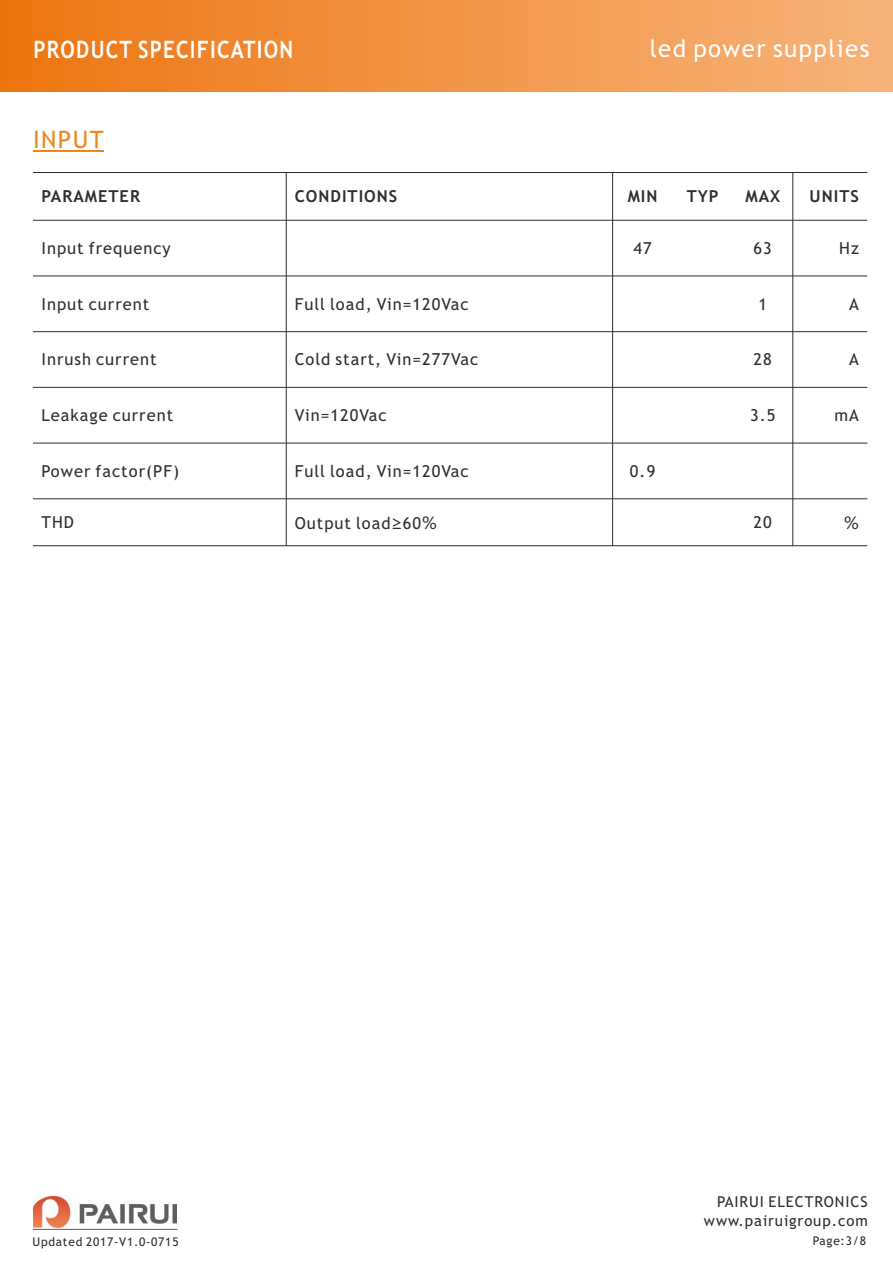
<style>
.page{position:relative;width:893px;height:1263px;background:#fff}
.page>*{position:absolute;margin:0;border:0;box-sizing:border-box;transform-origin:0 0}
.t1{font:700 24px "Trebuchet MS";letter-spacing:.06em;color:#fff;scale:.86 1}
.t2{font:24px "Trebuchet MS";letter-spacing:.06em;color:#fff}
.t3{font:24px "Trebuchet MS";letter-spacing:.06em;color:#f0861b}
.t4{font:16.5px "Trebuchet MS";letter-spacing:.06em;color:#332d2b}
.t5{font:700 16.5px "Trebuchet MS";letter-spacing:.06em;color:#332d2b}
.t6{font:16.5px "Microsoft Ya Hei";color:#332d2b}
.t7{font:15px "Trebuchet MS";letter-spacing:.06em;color:#332d2b}
.t8{font:12px "Trebuchet MS";letter-spacing:.06em;color:#332d2b}
.s1{font-family:"Microsoft Ya Hei"}
</style>
<div class="page">
<hr style="left:33px;top:151px;width:71px;height:1px;background:#f0861b">
<div style="left:0;top:0;width:893px;height:91px;background:linear-gradient(to right,#ec7511,#f6b47b)"></div>
<hr style="left:286px;top:172px;width:1px;height:374px;background:#332d2b">
<hr style="left:612px;top:172px;width:1px;height:374px;background:#332d2b">
<hr style="left:792px;top:172px;width:1px;height:374px;background:#332d2b">
<hr style="left:33px;top:545px;width:834px;height:1px;background:#332d2b">
<hr style="left:33px;top:498px;width:834px;height:1px;background:#332d2b">
<hr style="left:33px;top:443px;width:834px;height:1px;background:#332d2b">
<hr style="left:33px;top:387px;width:834px;height:1px;background:#332d2b">
<hr style="left:33px;top:331px;width:834px;height:1px;background:#332d2b">
<hr style="left:33px;top:276px;width:834px;height:1px;background:#332d2b">
<hr style="left:33px;top:220px;width:834px;height:1px;background:#332d2b">
<hr style="left:33px;top:172px;width:834px;height:1px;background:#332d2b">
<img style="left:33px;top:1196px;width:143px;height:31px">
<hr style="left:33px;top:1229px;width:145px;height:1px;background:#5f5e5e">
<h1 class="t1" style="left:33px;top:40px;width:304px">PRODUCT SPECIFICATION</h1>
<h1 class="t2" style="left:650px;top:39px;width:221px">led power supplies</h1>
<h1 class="t3" style="left:33px;top:131px;width:72px">INPUT</h1>
<p class="t5" style="left:41px;top:190px;width:100px">PARAMETER</p>
<p class="t5" style="left:295px;top:190px;width:104px">CONDITIONS</p>
<p class="t5" style="left:628px;top:190px;width:31px">MIN</p>
<p class="t5" style="left:687px;top:190px;width:33px">TYP</p>
<p class="t5" style="left:745px;top:190px;width:36px">MAX</p>
<p class="t5" style="left:810px;top:190px;width:51px">UNITS</p>
<p class="t4" style="left:41px;top:242px;width:131px">Input frequency</p>
<p class="t4" style="left:633px;top:242px;width:20px">47</p>
<p class="t4" style="left:754px;top:242px;width:20px">63</p>
<p class="t4" style="left:839px;top:242px;width:21px">Hz</p>
<p class="t4" style="left:41px;top:298px;width:109px">Input current</p>
<p class="t4" style="left:295px;top:298px;width:175px">Full load, Vin=120Vac</p>
<p class="t4" style="left:758px;top:298px;width:10px">1</p>
<p class="t4" style="left:849px;top:298px;width:11px">A</p>
<p class="t4" style="left:41px;top:353px;width:117px">Inrush current</p>
<p class="t4" style="left:295px;top:353px;width:185px">Cold start, Vin=277Vac</p>
<p class="t4" style="left:754px;top:353px;width:20px">28</p>
<p class="t4" style="left:849px;top:353px;width:11px">A</p>
<p class="t4" style="left:41px;top:409px;width:133px">Leakage current</p>
<p class="t4" style="left:295px;top:409px;width:93px">Vin=120Vac</p>
<p class="t4" style="left:750px;top:409px;width:27px">3.5</p>
<p class="t4" style="left:834px;top:409px;width:26px">mA</p>
<p class="t4" style="left:41px;top:465px;width:139px">Power factor(PF)</p>
<p class="t4" style="left:295px;top:465px;width:175px">Full load, Vin=120Vac</p>
<p class="t4" style="left:630px;top:465px;width:27px">0.9</p>
<p class="t4" style="left:41px;top:516px;width:34px">THD</p>
<p class="t4" style="left:295px;top:517px;width:144px">Output load<span class="s1">≥</span>60<span class="s1">%</span></p>
<p class="t4" style="left:754px;top:516px;width:20px">20</p>
<p class="t6" style="left:844px;top:515px;width:16px">%</p>
<p class="t8" style="left:33px;top:1237px;width:147px">Updated 2017-V1.0-0715</p>
<p class="t7" style="left:717px;top:1196px;width:152px">PAIRUI ELECTRONICS</p>
<p class="t7" style="left:704px;top:1215px;width:165px">www.pairuigroup.com</p>
<p class="t8" style="left:813px;top:1236px;width:55px">Page:3/8</p>
</div>
